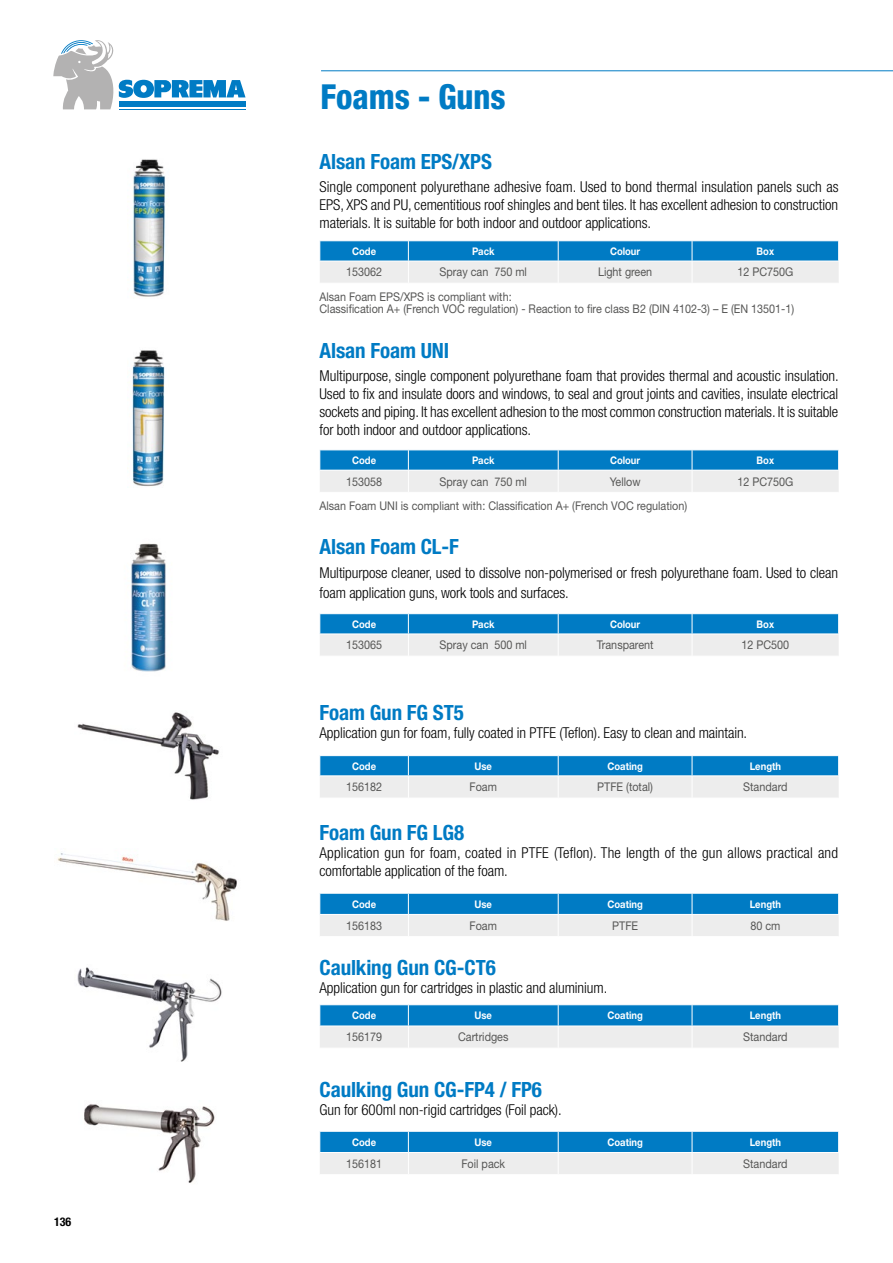
<style>
.page{position:relative;width:893px;height:1263px;background:#fff}
.page>*{position:absolute;margin:0;border:0;box-sizing:border-box;transform-origin:0 0}
.t1{font:800 condensed 34.5px "Helvetica Neue LT Std";letter-spacing:-.005em;color:#007bc4;scale:.95 1}
.t2{font:700 condensed 21px "Helvetica Neue LT Std";letter-spacing:-.005em;color:#007bc4}
.t3{font:300 condensed 15px/18px "Helvetica Neue LT Std";letter-spacing:-.005em;color:#000;text-align:justify}
.t4{font:12px/12px "Helvetica Neue LT Std";color:#575756;scale:.9 1}
.t5{font:700 condensed 12px "Helvetica Neue LT Std";color:#000}
.t6{font:700 10.5px "Helvetica Neue LT Std";color:#fff;scale:.9 1}
</style>
<div class="page">
<hr style="left:119px;top:109px;width:127px;height:1px;background:#007bc4">
<svg style="left:53px;top:40px;width:193px;height:69px"></svg>
<hr style="left:321px;top:70px;width:572px;height:1px;background:#007bc4">
<img style="left:130px;top:543px;width:36px;height:129px">
<img style="left:57px;top:853px;width:180px;height:68px">
<svg style="left:319px;top:241px;width:520px;height:42px;background:#82b9db"></svg>
<svg style="left:319px;top:450px;width:520px;height:42px;background:#82b9db"></svg>
<svg style="left:319px;top:614px;width:520px;height:42px;background:#82badb"></svg>
<svg style="left:319px;top:756px;width:520px;height:42px;background:#82badb"></svg>
<svg style="left:319px;top:893px;width:520px;height:43px;background:#7fb8da"></svg>
<svg style="left:319px;top:1005px;width:520px;height:43px;background:#7fb8da"></svg>
<svg style="left:319px;top:1131px;width:520px;height:43px;background:#7fb8da"></svg>
<img style="left:132px;top:159px;width:34px;height:138px">
<img style="left:132px;top:350px;width:33px;height:137px">
<img style="left:77px;top:712px;width:142px;height:88px">
<img style="left:77px;top:967px;width:145px;height:95px">
<img style="left:84px;top:1104px;width:131px;height:79px">
<p class="t5" style="left:54px;top:1214px;width:19px">136</p>
<h1 class="t1" style="left:320px;top:76px;width:196px">Foams - Guns</h1>
<h2 class="t2" style="left:319px;top:149px;width:174px">Alsan Foam EPS/XPS</h2>
<p class="t3" style="left:319px;top:178px;width:521px">Single component polyurethane adhesive foam. Used to bond thermal insulation panels such as EPS, XPS and PU, cementitious roof shingles and bent tiles. It has excellent adhesion to construction materials. It is suitable for both indoor and outdoor applications.</p>
<p class="t6" style="left:352px;top:244px;width:28px">Code</p>
<p class="t6" style="left:472px;top:244px;width:27px">Pack</p>
<p class="t6" style="left:610px;top:244px;width:35px">Colour</p>
<p class="t6" style="left:757px;top:244px;width:21px">Box</p>
<p class="t4" style="left:346px;top:266px;width:42px">153062</p>
<p class="t4" style="left:440px;top:266px;width:99px">Spray can 750 ml</p>
<p class="t4" style="left:598px;top:266px;width:62px">Light green</p>
<p class="t4" style="left:737px;top:266px;width:64px">12 PC750G</p>
<p class="t4" style="left:319px;top:290px;width:529px">Alsan Foam EPS/XPS is compliant with:<br>Classification A+ (French VOC regulation) - Reaction to fire class B2 (DIN 4102-3) – E (EN 13501-1)</p>
<h2 class="t2" style="left:319px;top:338px;width:131px">Alsan Foam UNI</h2>
<p class="t3" style="left:319px;top:366px;width:521px">Multipurpose, single component polyurethane foam that provides thermal and acoustic insulation.<br>Used to fix and insulate doors and windows, to seal and grout joints and cavities, insulate electrical sockets and piping. It has excellent adhesion to the most common construction materials. It is suitable for both indoor and outdoor applications.</p>
<p class="t6" style="left:352px;top:453px;width:28px">Code</p>
<p class="t6" style="left:472px;top:453px;width:27px">Pack</p>
<p class="t6" style="left:610px;top:453px;width:35px">Colour</p>
<p class="t6" style="left:757px;top:453px;width:21px">Box</p>
<p class="t4" style="left:346px;top:475px;width:42px">153058</p>
<p class="t4" style="left:440px;top:475px;width:99px">Spray can 750 ml</p>
<p class="t4" style="left:610px;top:475px;width:36px">Yellow</p>
<p class="t4" style="left:737px;top:475px;width:64px">12 PC750G</p>
<p class="t4" style="left:319px;top:499px;width:410px">Alsan Foam UNI is compliant with: Classification A+ (French VOC regulation)</p>
<h2 class="t2" style="left:319px;top:534px;width:141px">Alsan Foam CL-F</h2>
<p class="t3" style="left:319px;top:563px;width:520px;line-height:19.5px">Multipurpose cleaner, used to dissolve non-polymerised or fresh polyurethane foam. Used to clean foam application guns, work tools and surfaces.</p>
<p class="t6" style="left:352px;top:617px;width:28px">Code</p>
<p class="t6" style="left:472px;top:617px;width:27px">Pack</p>
<p class="t6" style="left:610px;top:617px;width:35px">Colour</p>
<p class="t6" style="left:757px;top:617px;width:21px">Box</p>
<p class="t4" style="left:346px;top:639px;width:42px">153065</p>
<p class="t4" style="left:440px;top:639px;width:99px">Spray can 500 ml</p>
<p class="t4" style="left:597px;top:639px;width:65px">Transparent</p>
<p class="t4" style="left:741px;top:639px;width:55px">12 PC500</p>
<h2 class="t2" style="left:319px;top:700px;width:146px">Foam Gun FG ST5</h2>
<p class="t3" style="left:319px;top:724px;width:429px">Application gun for foam, fully coated in PTFE (Teflon). Easy to clean and maintain.</p>
<p class="t6" style="left:352px;top:759px;width:28px">Code</p>
<p class="t6" style="left:475px;top:759px;width:21px">Use</p>
<p class="t6" style="left:607px;top:759px;width:41px">Coating</p>
<p class="t6" style="left:750px;top:759px;width:36px">Length</p>
<p class="t4" style="left:346px;top:781px;width:42px">156182</p>
<p class="t4" style="left:470px;top:781px;width:32px">Foam</p>
<p class="t4" style="left:597px;top:781px;width:63px">PTFE (total)</p>
<p class="t4" style="left:743px;top:781px;width:51px">Standard</p>
<h2 class="t2" style="left:319px;top:820px;width:146px">Foam Gun FG LG8</h2>
<p class="t3" style="left:319px;top:844px;width:520px">Application gun for foam, coated in PTFE (Teflon). The length of the gun allows practical and comfortable application of the foam.</p>
<p class="t6" style="left:352px;top:897px;width:28px">Code</p>
<p class="t6" style="left:475px;top:897px;width:21px">Use</p>
<p class="t6" style="left:607px;top:897px;width:41px">Coating</p>
<p class="t6" style="left:750px;top:897px;width:36px">Length</p>
<p class="t4" style="left:346px;top:919px;width:42px">156183</p>
<p class="t4" style="left:470px;top:919px;width:32px">Foam</p>
<p class="t4" style="left:612px;top:919px;width:30px">PTFE</p>
<p class="t4" style="left:750px;top:919px;width:35px">80 cm</p>
<h2 class="t2" style="left:319px;top:955px;width:178px">Caulking Gun CG-CT6</h2>
<p class="t3" style="left:319px;top:979px;width:289px">Application gun for cartridges in plastic and aluminium.</p>
<p class="t6" style="left:352px;top:1009px;width:28px">Code</p>
<p class="t6" style="left:475px;top:1009px;width:21px">Use</p>
<p class="t6" style="left:607px;top:1009px;width:41px">Coating</p>
<p class="t6" style="left:750px;top:1009px;width:36px">Length</p>
<p class="t4" style="left:346px;top:1031px;width:42px">156179</p>
<p class="t4" style="left:458px;top:1031px;width:57px">Cartridges</p>
<p class="t4" style="left:743px;top:1031px;width:51px">Standard</p>
<h2 class="t2" style="left:319px;top:1077px;width:224px">Caulking Gun CG-FP4 / FP6</h2>
<p class="t3" style="left:319px;top:1100px;width:244px">Gun for 600ml non-rigid cartridges (Foil pack).</p>
<p class="t6" style="left:352px;top:1135px;width:28px">Code</p>
<p class="t6" style="left:475px;top:1135px;width:21px">Use</p>
<p class="t6" style="left:607px;top:1135px;width:41px">Coating</p>
<p class="t6" style="left:750px;top:1135px;width:36px">Length</p>
<p class="t4" style="left:346px;top:1157px;width:42px">156181</p>
<p class="t4" style="left:461px;top:1157px;width:50px">Foil pack</p>
<p class="t4" style="left:743px;top:1157px;width:51px">Standard</p>
</div>
